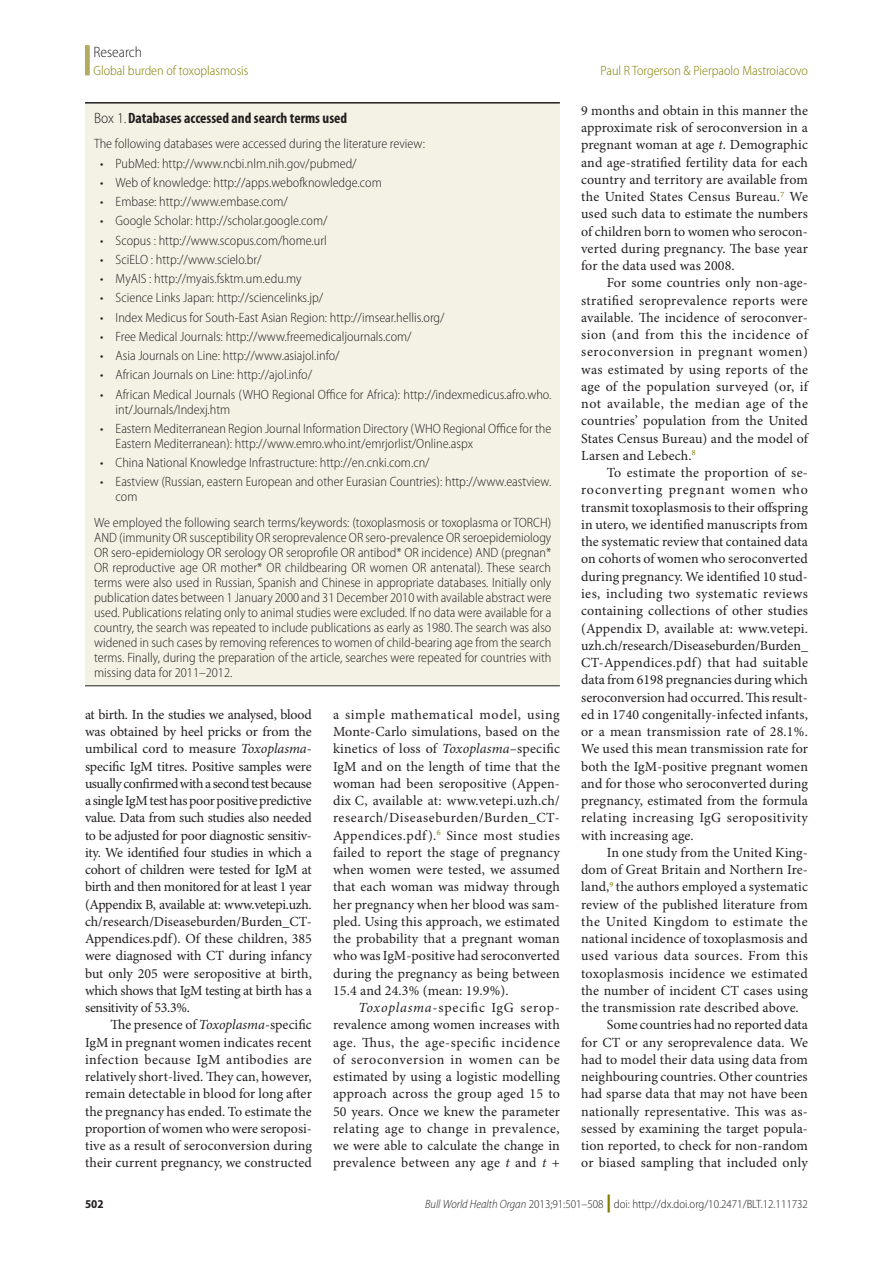
<style>
.page{position:relative;width:893px;height:1263px;background:#fff}
.page>*{position:absolute;margin:0;border:0;box-sizing:border-box;transform-origin:0 0}
.t1{font:700 condensed 15px "Myriad Pro";color:#231f20}
.Section_Title{font:300 semi-condensed 15px "Myriad Pro";color:#231f20}
.Para_Ind{font:13.95px/17.2px "Minion Pro";letter-spacing:.01em;color:#231f20;text-align:justify}
.t2{font:300 semi-condensed 13.5px/15px "Myriad Pro";color:#231f20}
.RH_Inside{font:300 semi-condensed 13.5px "Myriad Pro";color:#827c00}
.RH_Outside{font:300 semi-condensed 13.5px "Myriad Pro";color:#827c00}
.t3{font:300 semi-condensed 12px "Myriad Pro";color:#231f20}
.t4{font:700 semi-condensed 12px "Myriad Pro";color:#231f20}
.s1{font-weight:300;font-stretch:semi-condensed}
.s2{font-style:italic}
.s3{font-weight:900;font-stretch:normal;font-size:18px;color:#827c00}
</style>
<div class="page">
<div style="left:85px;top:45px;width:5px;height:30px;background:#b2ac5f"></div>
<div style="left:85px;top:104px;width:474px;height:582px;background:#f3f2e4"></div>
<hr style="left:85px;top:102px;width:475px;height:2px;background:#231f20">
<hr style="left:85px;top:685px;width:475px;height:1px;background:#231f20">
<p class="Section_Title" style="left:94px;top:44px;width:50px">Research</p>
<p class="RH_Outside" style="left:94px;top:63px;width:156px">Global burden of toxoplasmosis</p>
<p class="RH_Inside" style="left:601px;top:63px;width:209px">Paul R Torgerson &amp; Pierpaolo Mastroiacovo</p>
<p class="t1" style="left:94px;top:109px;width:255px"><span class="s1">Box 1.</span>Databases accessed and search terms used</p>
<p class="t2" style="left:94px;top:137px;width:333px">The following databases were accessed during the literature review:</p>
<p class="t2" style="left:100px;top:156px;width:258px">• PubMed: http://www.ncbi.nlm.nih.gov/pubmed/</p>
<p class="t2" style="left:100px;top:175px;width:283px">• Web of knowledge: http://apps.webofknowledge.com</p>
<p class="t2" style="left:100px;top:194px;width:189px">• Embase: http://www.embase.com/</p>
<p class="t2" style="left:100px;top:214px;width:229px">• Google Scholar: http://scholar.google.com/</p>
<p class="t2" style="left:100px;top:233px;width:228px">• Scopus : http://www.scopus.com/home.url</p>
<p class="t2" style="left:100px;top:252px;width:163px">• SciELO : http://www.scielo.br/</p>
<p class="t2" style="left:100px;top:271px;width:203px">• MyAIS : http://myais.fsktm.um.edu.my</p>
<p class="t2" style="left:100px;top:291px;width:224px">• Science Links Japan: http://sciencelinks.jp/</p>
<p class="t2" style="left:100px;top:310px;width:346px">• Index Medicus for South-East Asian Region: http://imsear.hellis.org/</p>
<p class="t2" style="left:100px;top:329px;width:313px">• Free Medical Journals: http://www.freemedicaljournals.com/</p>
<p class="t2" style="left:100px;top:348px;width:241px">• Asia Journals on Line: http://www.asiajol.info/</p>
<p class="t2" style="left:100px;top:368px;width:213px">• African Journals on Line: http://ajol.info/</p>
<p class="t2" style="left:116px;top:387px;width:437px;text-indent:-15px">• African Medical Journals (WHO Regional Office for Africa): http://indexmedicus.afro.who. int/Journals/Indexj.htm</p>
<p class="t2" style="left:116px;top:421px;width:437px;text-indent:-15px">• Eastern Mediterranean Region Journal Information Directory (WHO Regional Office for the<br>Eastern Mediterranean): http://www.emro.who.int/emrjorlist/Online.aspx</p>
<p class="t2" style="left:100px;top:455px;width:331px">• China National Knowledge Infrastructure: http://en.cnki.com.cn/</p>
<p class="t2" style="left:116px;top:475px;width:437px;text-indent:-15px">• Eastview (Russian, eastern European and other Eurasian Countries): http://www.eastview. com</p>
<p class="t2" style="left:94px;top:515px;width:459px;text-align:justify">We employed the following search terms/keywords: (toxoplasmosis or toxoplasma or TORCH)<br>AND (immunity OR susceptibility OR seroprevalence OR sero-prevalence OR seroepidemiology OR sero-epidemiology OR serology OR seroprofile OR antibod* OR incidence) AND (pregnan* OR reproductive age OR mother* OR childbearing OR women OR antenatal). These search terms were also used in Russian, Spanish and Chinese in appropriate databases. Initially only publication dates between 1 January 2000 and 31 December 2010 with available abstract were used. Publications relating only to animal studies were excluded. If no data were available for a country, the search was repeated to include publications as early as 1980. The search was also widened in such cases by removing references to women of child-bearing age from the search terms. Finally, during the preparation of the article, searches were repeated for countries with missing data for 2011–2012.</p>
<p class="Para_Ind" style="left:85px;top:706px;width:228px">at birth. In the studies we analysed, blood was obtained by heel pricks or from the umbilical cord to measure <span class="s2">Toxoplasma&shy;</span>specific IgM titres. Positive samples were usually confirmed with a second test because a single IgM test has poor positive predictive value. Data from such studies also needed to be adjusted for poor diagnostic sensitiv&shy;ity. We identified four studies in which a cohort of children were tested for IgM at birth and then monitored for at least 1 year (Appendix B, available at: www.vetepi.uzh. ch/research/Diseaseburden/Burden_CT-Appendices.pdf). Of these children, 385 were diagnosed with CT during infancy but only 205 were seropositive at birth, which shows that IgM testing at birth has a sensitivity of 53.3%.</p>
<p class="Para_Ind" style="left:85px;top:1017px;width:228px;text-indent:26px">The presence of <span class="s2">Toxoplasma</span>-specific IgM in pregnant women indicates recent infection because IgM antibodies are relatively short-lived. They can, however, remain detectable in blood for long after the pregnancy has ended. To estimate the proportion of women who were seroposi&shy;tive as a result of seroconversion during their current pregnancy, we constructed</p>
<p class="Para_Ind" style="left:333px;top:706px;width:228px">a simple mathematical model, using Monte-Carlo simulations, based on the kinetics of loss of <span class="s2">Toxoplasma</span>–specific IgM and on the length of time that the woman had been seropositive (Appen&shy;dix C, available at: www.vetepi.uzh.ch/ research/Diseaseburden/Burden_CT-Appendices.pdf).<sup>6</sup> Since most studies failed to report the stage of pregnancy when women were tested, we assumed that each woman was midway through her pregnancy when her blood was sam&shy;pled. Using this approach, we estimated the probability that a pregnant woman who was IgM-positive had seroconverted during the pregnancy as being between 15.4 and 24.3% (mean: 19.9%).</p>
<p class="Para_Ind" style="left:333px;top:999px;width:228px;text-indent:26px"><span class="s2">Toxoplasma</span>-specific IgG serop&shy;revalence among women increases with age. Thus, the age-specific incidence of seroconversion in women can be estimated by using a logistic modelling approach across the group aged 15 to 50 years. Once we knew the parameter relating age to change in prevalence, we were able to calculate the change in prevalence between any age <span class="s2">t</span> and <span class="s2">t</span> +</p>
<p class="Para_Ind" style="left:581px;top:102px;width:228px">9 months and obtain in this manner the approximate risk of seroconversion in a pregnant woman at age <span class="s2">t</span>. Demographic and age-stratified fertility data for each country and territory are available from the United States Census Bureau.<sup>7</sup> We used such data to estimate the numbers of children born to women who serocon&shy;verted during pregnancy. The base year for the data used was 2008.</p>
<p class="Para_Ind" style="left:581px;top:275px;width:228px;text-indent:26px">For some countries only non-age&shy;stratified seroprevalence reports were available. The incidence of seroconver&shy;sion (and from this the incidence of seroconversion in pregnant women) was estimated by using reports of the age of the population surveyed (or, if not available, the median age of the countries’ population from the United States Census Bureau) and the model of Larsen and Lebech.<sup>8</sup></p>
<p class="Para_Ind" style="left:581px;top:465px;width:228px;text-indent:26px">To estimate the proportion of se&shy;roconverting pregnant women who transmit toxoplasmosis to their offspring in utero, we identified manuscripts from the systematic review that contained data on cohorts of women who seroconverted during pregnancy. We identified 10 stud&shy;ies, including two systematic reviews containing collections of other studies (Appendix D, available at: www.vetepi. uzh.ch/research/Diseaseburden/Burden_ CT-Appendices.pdf) that had suitable data from 6198 pregnancies during which seroconversion had occurred. This result&shy;ed in 1740 congenitally-infected infants, or a mean transmission rate of 28.1%.<br>We used this mean transmission rate for both the IgM-positive pregnant women and for those who seroconverted during pregnancy, estimated from the formula relating increasing IgG seropositivity with increasing age.</p>
<p class="Para_Ind" style="left:581px;top:844px;width:228px;text-indent:26px">In one study from the United King&shy;dom of Great Britain and Northern Ire&shy;land,<sup>9</sup> the authors employed a systematic review of the published literature from the United Kingdom to estimate the national incidence of toxoplasmosis and used various data sources. From this toxoplasmosis incidence we estimated the number of incident CT cases using the transmission rate described above.</p>
<p class="Para_Ind" style="left:581px;top:1017px;width:228px;text-indent:26px">Some countries had no reported data for CT or any seroprevalence data. We had to model their data using data from neighbouring countries. Other countries had sparse data that may not have been nationally representative. This was as&shy;sessed by examining the target popula&shy;tion reported, to check for non-random or biased sampling that included only</p>
<p class="t4" style="left:85px;top:1197px;width:20px">502</p>
<p class="t3" style="left:425px;top:1198px;width:384px"><span class="s2">Bull World Health Organ</span> 2013;91:501–508 <span class="s3">|</span> doi: http://dx.doi.org/10.2471/BLT.12.111732</p>
</div>
